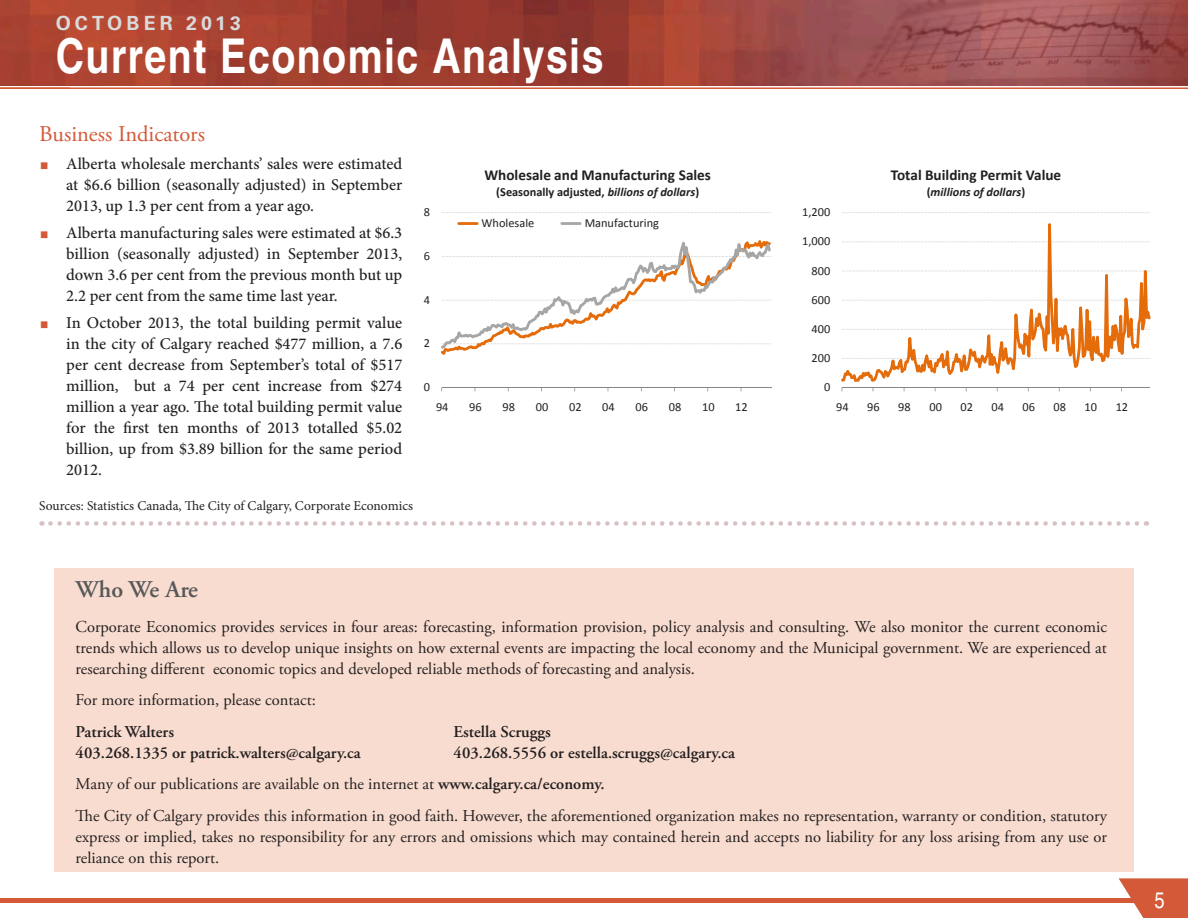
<style>
.page{position:relative;width:1188px;height:918px;background:#fff}
.page>*{position:absolute;margin:0;border:0;box-sizing:border-box;transform-origin:0 0}
.t1{font:700 condensed 48px "Helvetica";letter-spacing:.03em;color:#fff}
.sub_heading{font:600 24px "Adobe Garamond";color:#57585a}
.t2{font:22.5px "Adobe Garamond Pro";color:#d45939}
.t3{font:condensed 22.5px "Helvetica";color:#fff}
.t4{font:700 19.5px "Univers";letter-spacing:.21em;color:#d9dadc}
.body_text{font:16.65px/21px "Adobe Garamond Pro";color:#231f20;text-align:justify}
.t5{font:500 16.5px/21px "Minion Pro";color:#231f20;text-align:justify}
.body_text-2{font:16.5px/21px "Adobe Garamond Pro";color:#231f20;text-align:justify}
.body_text-3{font:600 16.5px "Adobe Garamond Pro";color:#231f20}
.t6{font:700 15.15px "Calibri";color:#231f20}
.t7{font:13.5px "Minion Pro";color:#231f20}
.t8{font:12.3px "Calibri";color:#231f20}
.t9{font:700 12.3px "Calibri";color:#231f20}
.t10{font:italic 700 12.3px "Calibri";color:#231f20}
.s1{font-style:italic}
.s2{font-style:normal}
.s3{font-weight:600}
</style>
<div class="page">
<div style="left:0;top:898px;width:1188px;height:5px;background:#d45939"></div>
<svg style="left:1119px;top:878px;width:69px;height:40px"></svg>
<img style="left:0;top:0;width:1188px;height:86px">
<hr style="left:0;top:87px;width:1188px;height:2px;background:#d45939">
<hr style="left:442px;top:387px;width:329px;height:1px;background:#868686">
<svg style="left:442px;top:212px;width:329px;height:143px"></svg>
<svg style="left:842px;top:212px;width:309px;height:179px"></svg>
<svg style="left:50px;top:521px;width:1097px;height:5px"></svg>
<div style="left:54px;top:569px;width:1080px;height:303px;background:#f8dccf"></div>
<p class="t4" style="left:56px;top:11px;width:187px">OCTOBER 2013</p>
<h1 class="t1" style="left:56px;top:27px;width:549px">Current Economic Analysis</h1>
<p class="t2" style="left:39px;top:121px;width:167px">Business Indicators</p>
<p class="t5" style="left:66px;top:154px;width:338px">Alberta wholesale merchants’ sales were estimated at $6.6 billion (seasonally adjusted) in September 2013, up 1.3 per cent from a year ago.</p>
<p class="t5" style="left:66px;top:223px;width:338px">Alberta manufacturing sales were estimated at $6.3 billion (seasonally adjusted) in September 2013, down 3.6 per cent from the previous month but up 2.2 per cent from the same time last year.</p>
<p class="t5" style="left:66px;top:313px;width:338px">In October 2013, the total building permit value in the city of Calgary reached $477 million, a 7.6 per cent decrease from September’s total of $517 million, but a 74 per cent increase from $274 million a year ago. The total building permit value for the first ten months of 2013 totalled $5.02 billion, up from $3.89 billion for the same period 2012.</p>
<p class="t7" style="left:39px;top:497px;width:375px">Sources: Statistics Canada, The City of Calgary, Corporate Economics</p>
<p class="t8" style="left:424px;top:205px;width:8px">8</p>
<p class="t8" style="left:424px;top:248px;width:8px">6</p>
<p class="t8" style="left:424px;top:292px;width:8px">4</p>
<p class="t8" style="left:424px;top:336px;width:8px">2</p>
<p class="t8" style="left:424px;top:379px;width:8px">0</p>
<p class="t6" style="left:484px;top:165px;width:228px">Wholesale and Manufacturing Sales</p>
<p class="t9" style="left:496px;top:184px;width:204px">(Seasonally adjusted, <span class="s1">billions of dollars</span>)</p>
<p class="t8" style="left:482px;top:215px;width:54px">Wholesale</p>
<p class="t8" style="left:585px;top:215px;width:76px">Manufacturing</p>
<p class="t8" style="left:436px;top:399px;width:14px">94</p>
<p class="t8" style="left:469px;top:399px;width:14px">96</p>
<p class="t8" style="left:503px;top:399px;width:14px">98</p>
<p class="t8" style="left:536px;top:399px;width:14px">00</p>
<p class="t8" style="left:569px;top:399px;width:14px">02</p>
<p class="t8" style="left:602px;top:399px;width:14px">04</p>
<p class="t8" style="left:636px;top:399px;width:14px">06</p>
<p class="t8" style="left:669px;top:399px;width:14px">08</p>
<p class="t8" style="left:702px;top:399px;width:14px">10</p>
<p class="t8" style="left:735px;top:399px;width:14px">12</p>
<p class="t8" style="left:802px;top:205px;width:30px">1,200</p>
<p class="t8" style="left:802px;top:234px;width:30px">1,000</p>
<p class="t8" style="left:812px;top:263px;width:20px">800</p>
<p class="t8" style="left:812px;top:292px;width:20px">600</p>
<p class="t8" style="left:812px;top:321px;width:20px">400</p>
<p class="t8" style="left:812px;top:350px;width:20px">200</p>
<p class="t8" style="left:824px;top:379px;width:8px">0</p>
<p class="t6" style="left:891px;top:165px;width:172px">Total Building Permit Value</p>
<p class="t10" style="left:927px;top:184px;width:100px"><span class="s2">(</span>millions of dollars<span class="s2">)</span></p>
<p class="t8" style="left:836px;top:399px;width:14px">94</p>
<p class="t8" style="left:867px;top:399px;width:14px">96</p>
<p class="t8" style="left:898px;top:399px;width:14px">98</p>
<p class="t8" style="left:929px;top:399px;width:14px">00</p>
<p class="t8" style="left:960px;top:399px;width:14px">02</p>
<p class="t8" style="left:991px;top:399px;width:14px">04</p>
<p class="t8" style="left:1023px;top:399px;width:14px">06</p>
<p class="t8" style="left:1054px;top:399px;width:14px">08</p>
<p class="t8" style="left:1085px;top:399px;width:14px">10</p>
<p class="t8" style="left:1116px;top:399px;width:14px">12</p>
<p class="sub_heading" style="left:76px;top:577px;width:124px">Who We Are</p>
<p class="body_text" style="left:76px;top:617px;width:1033px">Corporate Economics provides services in four areas: forecasting, information provision, policy analysis and consulting. We also monitor the current economic trends which allows us to develop unique insights on how external events are impacting the local economy and the Municipal government. We are experienced at researching different economic topics and developed reliable methods of forecasting and analysis.</p>
<p class="body_text-2" style="left:76px;top:690px;width:242px">For more information, please contact:</p>
<p class="body_text-3" style="left:76px;top:722px;width:100px">Patrick Walters</p>
<p class="body_text-3" style="left:454px;top:722px;width:99px">Estella Scruggs</p>
<p class="body_text-3" style="left:76px;top:743px;width:287px">403.268.1335 or patrick.walters@calgary.ca</p>
<p class="body_text-3" style="left:454px;top:743px;width:283px">403.268.5556 or estella.scruggs@calgary.ca</p>
<p class="body_text-2" style="left:76px;top:774px;width:531px">Many of our publications are available on the internet at <span class="s3">www.calgary.ca/economy.</span></p>
<p class="body_text-2" style="left:76px;top:806px;width:1033px">The City of Calgary provides this information in good faith. However, the aforementioned organization makes no representation, warranty or condition, statutory express or implied, takes no responsibility for any errors and omissions which may contained herein and accepts no liability for any loss arising from any use or reliance on this report.</p>
<h3 class="t3" style="left:1155px;top:887px;width:12px">5</h3>
</div>
